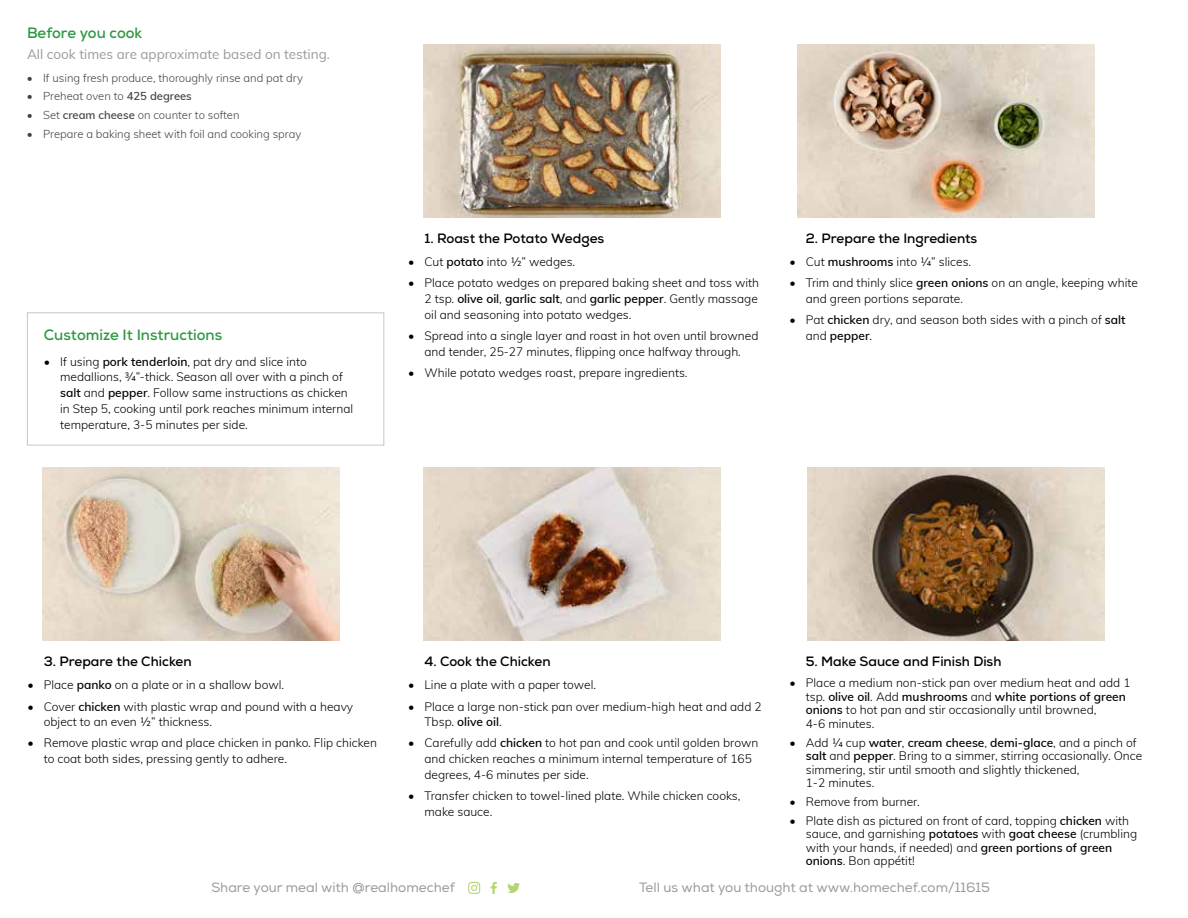
<style>
.page{position:relative;width:1188px;height:918px;background:#fff}
.page>*{position:absolute;margin:0;border:0;box-sizing:border-box;transform-origin:0 0}
.t1{font:700 15px "Nexa";color:#2c9942}
.t2{font:700 13.5px "Nexa";color:#000}
.t3{font:13.5px "Nexa";color:#9a9a9a}
.t4{font:13.5px "Muli";color:#9a9a9a}
.t5{font:300 12px/15.8px "Muli";color:#000}
.t6{font:600 12px "Muli";color:#000}
.t7{font:300 11.25px "Muli";color:#414241}
.s1{font-weight:600}
.s2{font-weight:300}
</style>
<div class="page">
<svg style="left:491px;top:882px;width:6px;height:12px"></svg>
<svg style="left:468px;top:882px;width:12px;height:12px"></svg>
<svg style="left:507px;top:883px;width:13px;height:10px"></svg>
<img style="left:42px;top:467px;width:297px;height:173px">
<img style="left:423px;top:467px;width:297px;height:173px">
<img style="left:423px;top:44px;width:297px;height:173px">
<img style="left:808px;top:467px;width:297px;height:173px">
<img style="left:797px;top:44px;width:297px;height:173px">
<div style="left:27px;top:312px;width:357px;height:134px;border:1px solid #c7c6c5"></div>
<p class="t1" style="left:27px;top:23px;width:117px">Before you cook</p>
<p class="t4" style="left:27px;top:44px;width:304px">All cook times are approximate based on testing.</p>
<p class="t7" style="left:27px;top:69px;width:278px">• If using fresh produce, thoroughly rinse and pat dry</p>
<p class="t7" style="left:27px;top:88px;width:166px">• Preheat oven to <span class="s1">425 degrees</span></p>
<p class="t7" style="left:27px;top:107px;width:214px">• Set <span class="s1">cream cheese</span> on counter to soften</p>
<p class="t7" style="left:27px;top:126px;width:276px">• Prepare a baking sheet with foil and cooking spray</p>
<p class="t2" style="left:425px;top:229px;width:181px">1. Roast the Potato Wedges</p>
<p class="t5" style="left:408px;top:253px;width:168px">• Cut <span class="s1">potato</span> into ½” wedges.</p>
<p class="t5" style="left:425px;top:274px;width:336px;text-align:justify;text-indent:-16px">• Place potato wedges on prepared baking sheet and toss with 2 tsp. <span class="s1">olive oil</span>, <span class="s1">garlic salt</span>, and <span class="s1">garlic pepper</span>. Gently massage oil and seasoning into potato wedges.</p>
<p class="t5" style="left:408px;top:327px;width:352px;text-align:center">• Spread into a single layer and roast in hot oven until browned and tender, 25-27 minutes, flipping once halfway through.</p>
<p class="t5" style="left:408px;top:364px;width:281px">• While potato wedges roast, prepare ingredients.</p>
<p class="t2" style="left:806px;top:229px;width:173px">2. Prepare the Ingredients</p>
<p class="t5" style="left:790px;top:253px;width:183px">• Cut <span class="s1">mushrooms</span> into ¼” slices.</p>
<p class="t5" style="left:806px;top:274px;width:334px;text-indent:-16px">• Trim and thinly slice <span class="s1">green onions</span> on an angle, keeping white and green portions separate.</p>
<p class="t5" style="left:790px;top:311px;width:337px">• Pat <span class="s1">chicken</span> dry, and season both sides with a pinch of <span class="s1">salt</span></p>
<p class="t1" style="left:44px;top:325px;width:180px">Customize It Instructions</p>
<p class="t6" style="left:806px;top:327px;width:68px"><span class="s2">and</span> pepper<span class="s2">.</span></p>
<p class="t5" style="left:60px;top:353px;width:295px;text-indent:-16px">• If using <span class="s1">pork tenderloin</span>, pat dry and slice into medallions, ¾”-thick. Season all over with a pinch of <span class="s1">salt</span> and <span class="s1">pepper</span>. Follow same instructions as chicken in Step 5, cooking until pork reaches minimum internal temperature, 3-5 minutes per side.</p>
<p class="t2" style="left:44px;top:653px;width:149px">3. Prepare the Chicken</p>
<p class="t5" style="left:28px;top:677px;width:258px">• Place <span class="s1">panko</span> on a plate or in a shallow bowl.</p>
<p class="t5" style="left:44px;top:698px;width:311px;text-indent:-16px">• Cover <span class="s1">chicken</span> with plastic wrap and pound with a heavy object to an even ½” thickness.</p>
<p class="t5" style="left:44px;top:735px;width:335px;text-indent:-16px">• Remove plastic wrap and place chicken in panko. Flip chicken to coat both sides, pressing gently to adhere.</p>
<p class="t2" style="left:424px;top:653px;width:128px">4. Cook the Chicken</p>
<p class="t5" style="left:408px;top:677px;width:189px">• Line a plate with a paper towel.</p>
<p class="t5" style="left:424px;top:698px;width:339px;text-indent:-16px">• Place a large non-stick pan over medium-high heat and add 2<br>Tbsp. <span class="s1">olive oil</span>.</p>
<p class="t5" style="left:424px;top:735px;width:335px;text-indent:-16px">• Carefully add <span class="s1">chicken</span> to hot pan and cook until golden brown and chicken reaches a minimum internal temperature of 165 degrees, 4-6 minutes per side.</p>
<p class="t5" style="left:424px;top:787px;width:317px;text-indent:-16px">• Transfer chicken to towel-lined plate. While chicken cooks, make sauce.</p>
<p class="t2" style="left:806px;top:653px;width:197px">5. Make Sauce and Finish Dish</p>
<p class="t5" style="left:806px;top:676px;width:326px;line-height:13.5px;text-indent:-16px">• Place a medium non-stick pan over medium heat and add 1 tsp. <span class="s1">olive oil</span>. Add <span class="s1">mushrooms</span> and <span class="s1">white portions of green onions</span> to hot pan and stir occasionally until browned,<br>4-6 minutes.</p>
<p class="t5" style="left:806px;top:735px;width:338px;line-height:13.5px;text-indent:-16px">• Add ¼ cup <span class="s1">water</span>, <span class="s1">cream cheese</span>, <span class="s1">demi-glace</span>, and a pinch of <span class="s1">salt</span> and <span class="s1">pepper</span>. Bring to a simmer, stirring occasionally. Once simmering, stir until smooth and slightly thickened,<br>1-2 minutes.</p>
<p class="t5" style="left:790px;top:793px;width:132px">• Remove from burner.</p>
<p class="t5" style="left:806px;top:813px;width:333px;line-height:13.5px;text-indent:-16px">• Plate dish as pictured on front of card, topping <span class="s1">chicken</span> with sauce, and garnishing <span class="s1">potatoes</span> with <span class="s1">goat cheese</span> (crumbling with your hands, if needed) and <span class="s1">green portions of green onions</span>. Bon appétit!</p>
<p class="t3" style="left:211px;top:879px;width:245px">Share your meal with @realhomechef</p>
<p class="t3" style="left:639px;top:879px;width:352px">Tell us what you thought at www.homechef.com/11615</p>
</div>
